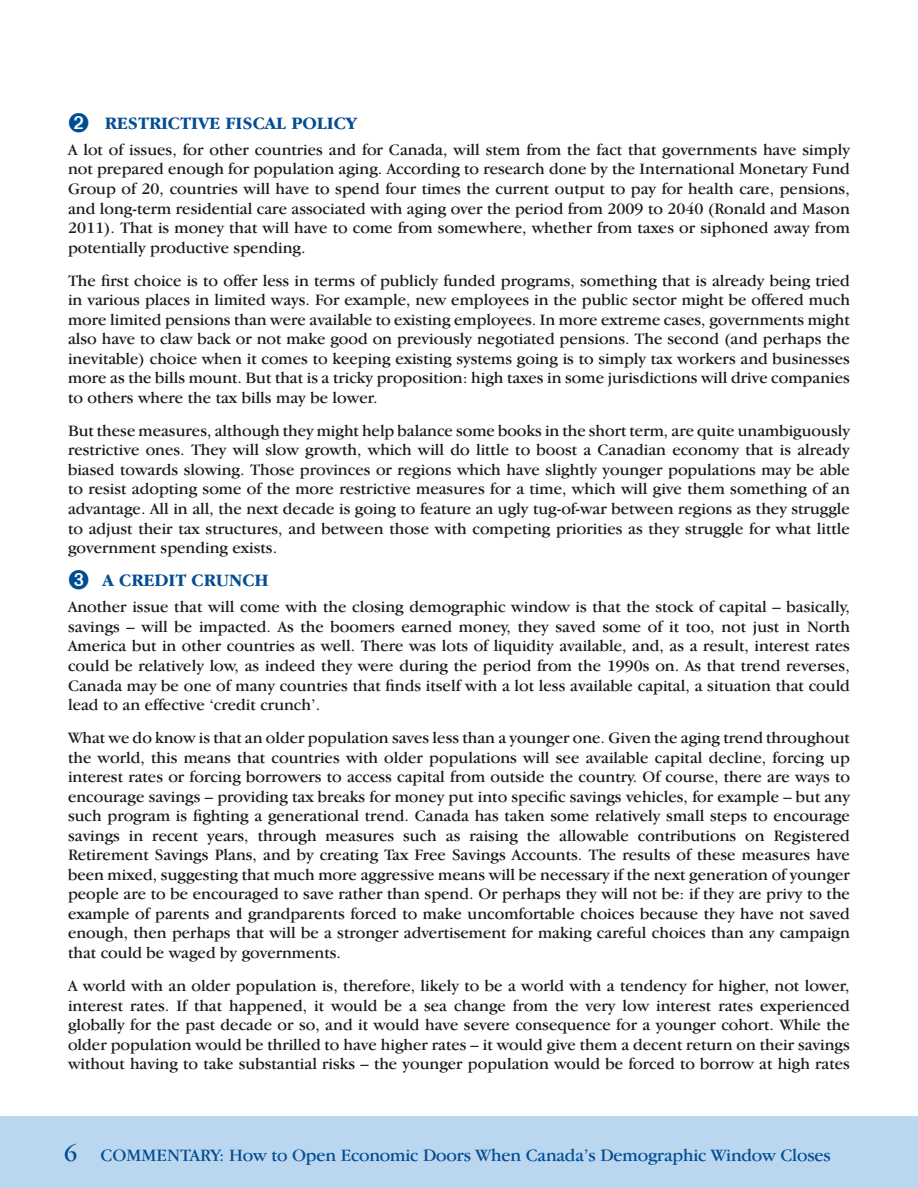
<style>
.page{position:relative;width:918px;height:1188px;background:#fff}
.page>*{position:absolute;margin:0;border:0;box-sizing:border-box;transform-origin:0 0}
.t1{font:18px "Garamond IT Cby BT";letter-spacing:-.01em;color:#004d93}
.S-1{font:700 18px "Garamond IT Cby BT";color:#004d93}
.body{font:16.5px/19.5px "Garamond IT Cby BT";color:#1b1b1a;text-align:justify}
.s1{font-size:24px}
</style>
<div class="page">
<div style="left:0;top:1117px;width:918px;height:71px;background:#bbd6ef"></div>
<p class="S-1" style="left:68px;top:113px;width:291px">➋ RESTRICTIVE FISCAL POLICY</p>
<p class="body" style="left:68px;top:140px;width:783px">A lot of issues, for other countries and for Canada, will stem from the fact that governments have simply not prepared enough for population aging. According to research done by the International Monetary Fund Group of 20, countries will have to spend four times the current output to pay for health care, pensions, and long-term residential care associated with aging over the period from 2009 to 2040 (Ronald and Mason 2011). That is money that will have to come from somewhere, whether from taxes or siphoned away from potentially productive spending.</p>
<p class="body" style="left:68px;top:270px;width:784px">The first choice is to offer less in terms of publicly funded programs, something that is already being tried in various places in limited ways. For example, new employees in the public sector might be offered much more limited pensions than were available to existing employees. In more extreme cases, governments might also have to claw back or not make good on previously negotiated pensions. The second (and perhaps the inevitable) choice when it comes to keeping existing systems going is to simply tax workers and businesses more as the bills mount. But that is a tricky proposition: high taxes in some jurisdictions will drive companies to others where the tax bills may be lower.</p>
<p class="body" style="left:68px;top:421px;width:784px">But these measures, although they might help balance some books in the short term, are quite unambiguously restrictive ones. They will slow growth, which will do little to boost a Canadian economy that is already biased towards slowing. Those provinces or regions which have slightly younger populations may be able to resist adopting some of the more restrictive measures for a time, which will give them something of an advantage. All in all, the next decade is going to feature an ugly tug-of-war between regions as they struggle to adjust their tax structures, and between those with competing priorities as they struggle for what little government spending exists.</p>
<p class="S-1" style="left:68px;top:570px;width:202px">➌ A CREDIT CRUNCH</p>
<p class="body" style="left:68px;top:597px;width:783px">Another issue that will come with the closing demographic window is that the stock of capital – basically, savings – will be impacted. As the boomers earned money, they saved some of it too, not just in North America but in other countries as well. There was lots of liquidity available, and, as a result, interest rates could be relatively low, as indeed they were during the period from the 1990s on. As that trend reverses, Canada may be one of many countries that finds itself with a lot less available capital, a situation that could lead to an effective ‘credit crunch’.</p>
<p class="body" style="left:68px;top:728px;width:784px">What we do know is that an older population saves less than a younger one. Given the aging trend throughout the world, this means that countries with older populations will see available capital decline, forcing up interest rates or forcing borrowers to access capital from outside the country. Of course, there are ways to encourage savings – providing tax breaks for money put into specific savings vehicles, for example – but any such program is fighting a generational trend. Canada has taken some relatively small steps to encourage savings in recent years, through measures such as raising the allowable contributions on Registered Retirement Savings Plans, and by creating Tax Free Savings Accounts. The results of these measures have been mixed, suggesting that much more aggressive means will be necessary if the next generation of younger people are to be encouraged to save rather than spend. Or perhaps they will not be: if they are privy to the example of parents and grandparents forced to make uncomfortable choices because they have not saved enough, then perhaps that will be a stronger advertisement for making careful choices than any campaign that could be waged by governments.</p>
<p class="body" style="left:68px;top:976px;width:783px">A world with an older population is, therefore, likely to be a world with a tendency for higher, not lower, interest rates. If that happened, it would be a sea change from the very low interest rates experienced globally for the past decade or so, and it would have severe consequence for a younger cohort. While the older population would be thrilled to have higher rates – it would give them a decent return on their savings without having to take substantial risks – the younger population would be forced to borrow at high rates</p>
<p class="t1" style="left:64px;top:1144px;width:768px"><span class="s1">6</span> COMMENTARY: How to Open Economic Doors When Canada’s Demographic Window Closes</p>
</div>
